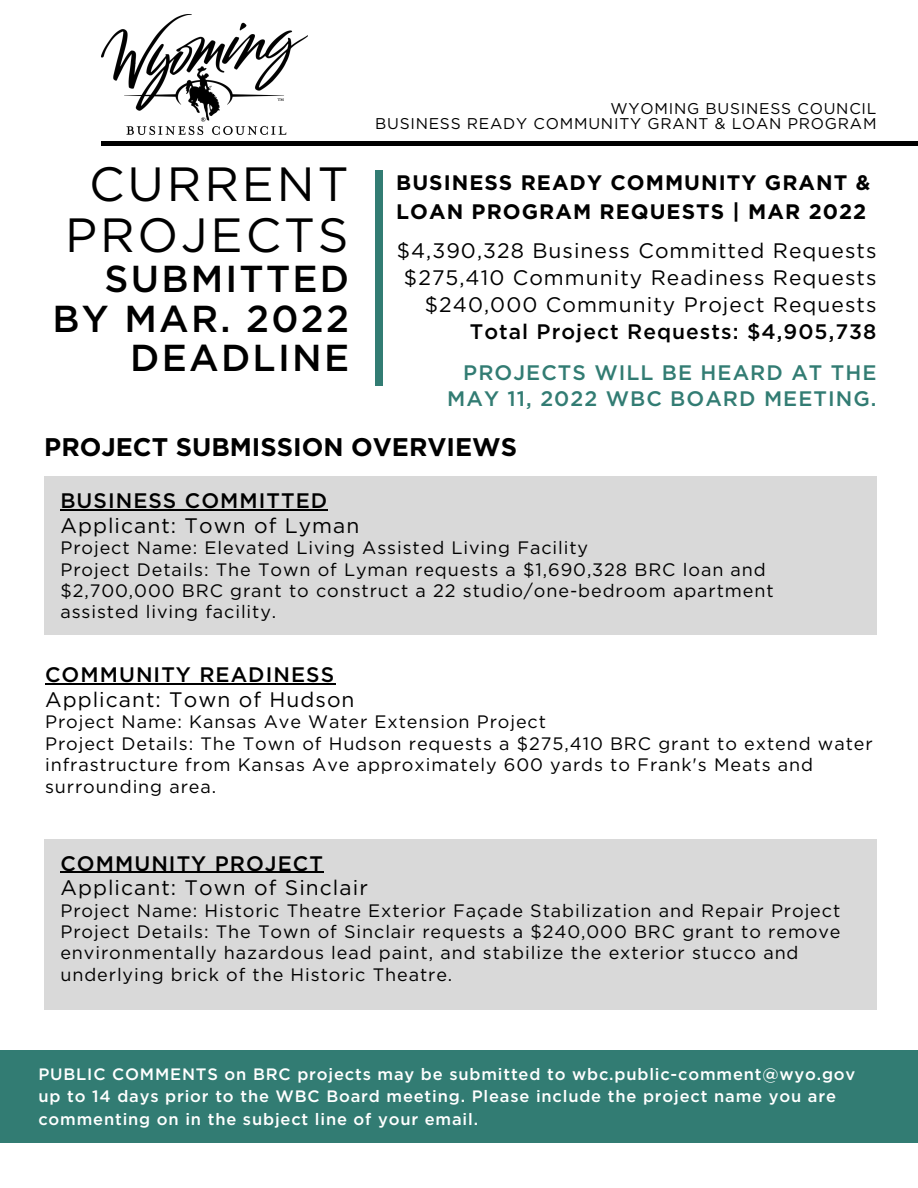
<style>
.page{position:relative;width:918px;height:1188px;background:#fff}
.page>*{position:absolute;margin:0;border:0;box-sizing:border-box;transform-origin:0 0}
.t1{font:48px "Gotham";letter-spacing:.06em;color:#000}
.t2{font:500 37.5px/39.3px "Gotham";letter-spacing:.06em;color:#000;text-align:right}
.t3{font:700 25.5px "Gotham";color:#000}
.t4{font:21px "Gotham";letter-spacing:.05em;color:#000}
.t5{font:500 21px "Gotham";letter-spacing:.05em;color:#000}
.t6{font:700 21px/29.2px "Gotham";letter-spacing:.05em;color:#000}
.t7{font:500 21px "Gotham";letter-spacing:.05em;color:#327c73}
.t8{font:18px/21.3px "Gotham";letter-spacing:.05em;color:#000}
.t9{font:500 16.5px/22.5px "Gotham";letter-spacing:.05em;color:#fff}
.t10{font:15.6px "Gotham";letter-spacing:.05em;color:#000}
</style>
<div class="page">
<hr style="left:101px;top:142px;width:817px;height:3px;background:#000">
<div style="left:376px;top:170px;width:7px;height:216px;background:#327c73"></div>
<img style="left:101px;top:14px;width:206px;height:121px">
<hr style="left:45px;top:683px;width:290px;height:2px;background:#000">
<div style="left:44px;top:476px;width:833px;height:159px;background:#d9d9d9"></div>
<hr style="left:60px;top:509px;width:268px;height:1px;background:#000">
<div style="left:0;top:1050px;width:918px;height:92px;background:#327c73"></div>
<div style="left:44px;top:839px;width:833px;height:171px;background:#d9d9d9"></div>
<hr style="left:60px;top:872px;width:264px;height:1px;background:#000">
<p class="t1" style="left:89px;top:155px;width:261px">CURRENT</p>
<p class="t1" style="left:65px;top:206px;width:285px">PROJECTS</p>
<p class="t2" style="left:53px;top:259px;width:298px">SUBMITTED<br>BY MAR. 2022<br>DEADLINE</p>
<p class="t10" style="left:611px;top:99px;width:267px">WYOMING BUSINESS COUNCIL</p>
<p class="t10" style="left:375px;top:114px;width:503px">BUSINESS READY COMMUNITY GRANT &amp; LOAN PROGRAM</p>
<p class="t6" style="left:396px;top:168px;width:476px">BUSINESS READY COMMUNITY GRANT &amp;<br>LOAN PROGRAM REQUESTS | MAR 2022</p>
<p class="t4" style="left:397px;top:238px;width:481px">$4,390,328 Business Committed Requests</p>
<p class="t4" style="left:404px;top:265px;width:474px">$275,410 Community Readiness Requests</p>
<p class="t4" style="left:425px;top:292px;width:453px">$240,000 Community Project Requests</p>
<p class="t5" style="left:470px;top:319px;width:408px">Total Project Requests: $4,905,738</p>
<p class="t7" style="left:463px;top:360px;width:415px">PROJECTS WILL BE HEARD AT THE</p>
<p class="t7" style="left:447px;top:386px;width:431px">MAY 11, 2022 WBC BOARD MEETING.</p>
<p class="t3" style="left:44px;top:431px;width:474px">PROJECT SUBMISSION OVERVIEWS</p>
<p class="t5" style="left:60px;top:488px;width:268px">BUSINESS COMMITTED</p>
<p class="t4" style="left:60px;top:513px;width:300px">Applicant: Town of Lyman</p>
<p class="t8" style="left:60px;top:537px;width:529px">Project Name: Elevated Living Assisted Living Facility</p>
<p class="t8" style="left:60px;top:558px;width:715px">Project Details: The Town of Lyman requests a $1,690,328 BRC loan and $2,700,000 BRC grant to construct a 22 studio/one-bedroom apartment assisted living facility.</p>
<p class="t5" style="left:45px;top:662px;width:291px">COMMUNITY READINESS</p>
<p class="t4" style="left:45px;top:687px;width:311px">Applicant: Town of Hudson</p>
<p class="t8" style="left:45px;top:711px;width:503px">Project Name: Kansas Ave Water Extension Project</p>
<p class="t8" style="left:45px;top:733px;width:829px">Project Details: The Town of Hudson requests a $275,410 BRC grant to extend water infrastructure from Kansas Ave approximately 600 yards to Frank's Meats and surrounding area.</p>
<p class="t5" style="left:60px;top:850px;width:264px">COMMUNITY PROJECT</p>
<p class="t4" style="left:60px;top:875px;width:309px">Applicant: Town of Sinclair</p>
<p class="t8" style="left:60px;top:900px;width:781px">Project Name: Historic Theatre Exterior Façade Stabilization and Repair Project</p>
<p class="t8" style="left:60px;top:921px;width:782px">Project Details: The Town of Sinclair requests a $240,000 BRC grant to remove environmentally hazardous lead paint, and stabilize the exterior stucco and underlying brick of the Historic Theatre.</p>
<p class="t9" style="left:38px;top:1062px;width:818px">PUBLIC COMMENTS on BRC projects may be submitted to wbc.public-comment@wyo.gov up to 14 days prior to the WBC Board meeting. Please include the project name you are commenting on in the subject line of your email.</p>
</div>
